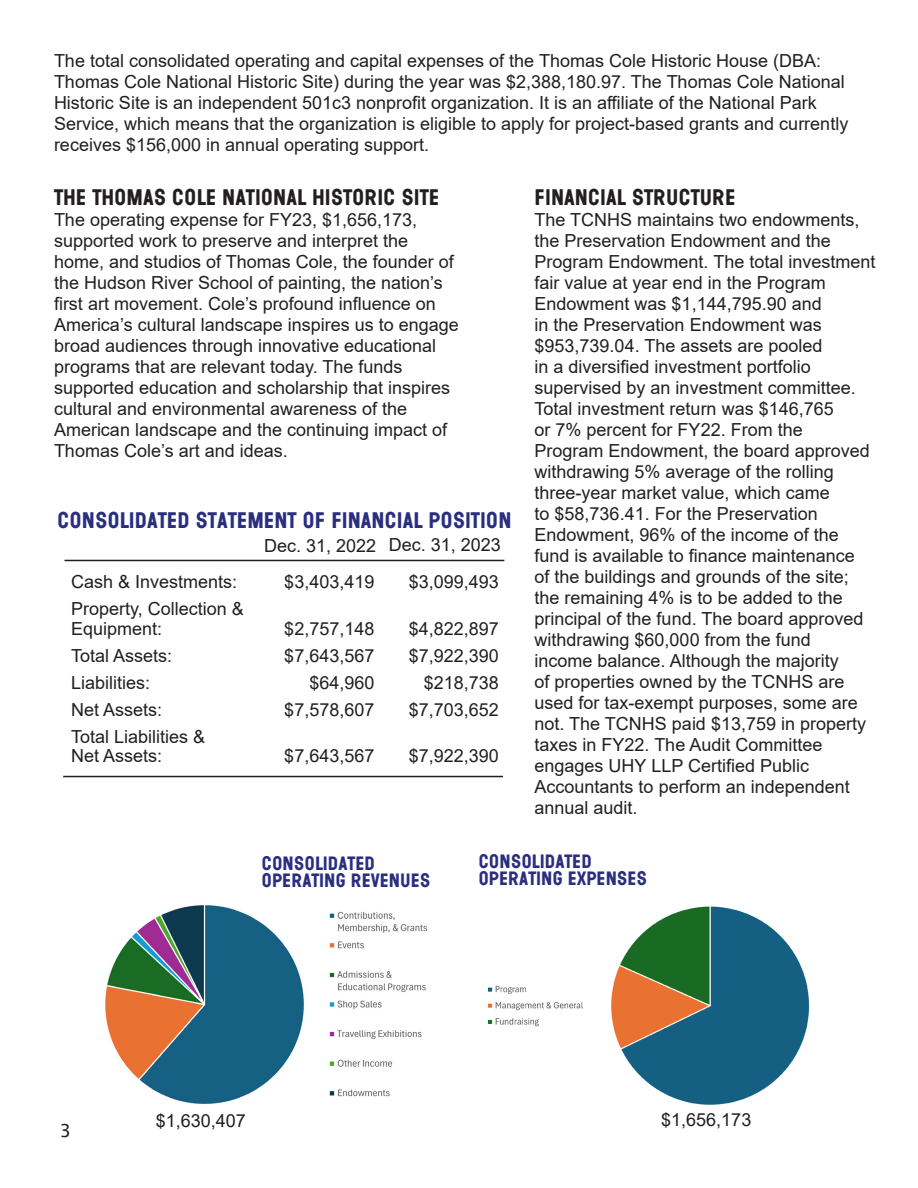
<style>
.page{position:relative;width:918px;height:1188px;background:#fff}
.page>*{position:absolute;margin:0;border:0;box-sizing:border-box;transform-origin:0 0}
.Image_Caption{font:21px "Wilma Base";color:#2a2e7f}
.Franklin{font:21px "Wilma Base";color:#231f20}
.Image_Caption-2{font:21px "Wilma Base";color:#231f20}
.Image_Caption-3{font:18px/21px "Arial";color:#231f20}
.Franklin-2{font:18px/21px "Arial";color:#231f20}
.Image_Caption-4{font:18px "Wilma Base";color:#2a2e7f}
.Image_Caption-5{font:18px "Lucida Sans";color:#231f20}
</style>
<div class="page">
<hr style="left:65px;top:560px;width:439px;height:1px;background:#231f20">
<hr style="left:63px;top:776px;width:440px;height:1px;background:#231f20">
<img style="left:105px;top:905px;width:323px;height:199px">
<img style="left:487px;top:906px;width:323px;height:199px">
<p class="Franklin-2" style="left:54px;top:50px;width:796px">The total consolidated operating and capital expenses of the Thomas Cole Historic House (DBA:<br>Thomas Cole National Historic Site) during the year was $2,388,180.97. The Thomas Cole National Historic Site is an independent 501c3 nonprofit organization. It is an affiliate of the National Park Service, which means that the organization is eligible to apply for project-based grants and currently receives $156,000 in annual operating support.</p>
<p class="Franklin" style="left:54px;top:184px;width:387px">THE THOMAS COLE NATIONAL HISTORIC SITE</p>
<p class="Franklin-2" style="left:54px;top:209px;width:406px">The operating expense for FY23, $1,656,173, supported work to preserve and interpret the home, and studios of Thomas Cole, the founder of the Hudson River School of painting, the nation’s first art movement. Cole’s profound influence on America’s cultural landscape inspires us to engage broad audiences through innovative educational programs that are relevant today. The funds supported education and scholarship that inspires cultural and environmental awareness of the American landscape and the continuing impact of Thomas Cole’s art and ideas.</p>
<p class="Image_Caption" style="left:57px;top:507px;width:456px">CONSOLIDATED STATEMENT OF FINANCIAL POSITION</p>
<p class="Image_Caption-3" style="left:264px;top:535px;width:114px">Dec. 31, 2022</p>
<p class="Image_Caption-3" style="left:389px;top:534px;width:114px">Dec. 31, 2023</p>
<p class="Image_Caption-3" style="left:71px;top:571px;width:168px">Cash &amp; Investments:</p>
<p class="Image_Caption-3" style="left:71px;top:599px;width:174px;line-height:19.5px">Property, Collection &amp;<br>Equipment:</p>
<p class="Image_Caption-3" style="left:71px;top:645px;width:103px">Total Assets:</p>
<p class="Image_Caption-3" style="left:71px;top:672px;width:81px">Liabilities:</p>
<p class="Image_Caption-3" style="left:71px;top:699px;width:93px">Net Assets:</p>
<p class="Image_Caption-3" style="left:71px;top:726px;width:136px">Total Liabilities &amp;</p>
<p class="Image_Caption-3" style="left:71px;top:745px;width:93px">Net Assets:</p>
<p class="Image_Caption-3" style="left:284px;top:571px;width:92px">$3,403,419</p>
<p class="Image_Caption-3" style="left:284px;top:618px;width:92px">$2,757,148</p>
<p class="Image_Caption-3" style="left:284px;top:645px;width:92px">$7,643,567</p>
<p class="Image_Caption-3" style="left:309px;top:672px;width:67px">$64,960</p>
<p class="Image_Caption-3" style="left:284px;top:699px;width:92px">$7,578,607</p>
<p class="Image_Caption-3" style="left:284px;top:745px;width:92px">$7,643,567</p>
<p class="Image_Caption-3" style="left:409px;top:571px;width:92px">$3,099,493</p>
<p class="Image_Caption-3" style="left:409px;top:618px;width:92px">$4,822,897</p>
<p class="Image_Caption-3" style="left:409px;top:645px;width:92px">$7,922,390</p>
<p class="Image_Caption-3" style="left:424px;top:672px;width:77px">$218,738</p>
<p class="Image_Caption-3" style="left:409px;top:699px;width:92px">$7,703,652</p>
<p class="Image_Caption-3" style="left:409px;top:745px;width:92px">$7,922,390</p>
<p class="Image_Caption-2" style="left:535px;top:184px;width:202px">FINANCIAL STRUCTURE</p>
<p class="Image_Caption-3" style="left:535px;top:209px;width:342px">The TCNHS maintains two endowments, the Preservation Endowment and the Program Endowment. The total investment fair value at year end in the Program Endowment was $1,144,795.90 and<br>in the Preservation Endowment was $953,739.04. The assets are pooled<br>in a diversified investment portfolio supervised by an investment committee.<br>Total investment return was $146,765<br>or 7% percent for FY22. From the Program Endowment, the board approved withdrawing 5% average of the rolling three-year market value, which came<br>to $58,736.41. For the Preservation Endowment, 96% of the income of the fund is available to finance maintenance<br>of the buildings and grounds of the site; the remaining 4% is to be added to the principal of the fund. The board approved withdrawing $60,000 from the fund<br>income balance. Although the majority<br>of properties owned by the TCNHS are used for tax-exempt purposes, some are not. The TCNHS paid $13,759 in property taxes in FY22. The Audit Committee engages UHY LLP Certified Public Accountants to perform an independent annual audit.</p>
<p class="Image_Caption-4" style="left:261px;top:852px;width:115px">CONSOLIDATED</p>
<p class="Image_Caption-4" style="left:261px;top:869px;width:170px">OPERATING REVENUES</p>
<p class="Image_Caption-4" style="left:478px;top:850px;width:115px">CONSOLIDATED</p>
<p class="Image_Caption-4" style="left:478px;top:867px;width:170px">OPERATING EXPENSES</p>
<p class="Image_Caption-5" style="left:60px;top:1121px;width:13px">3</p>
<p class="Image_Caption-3" style="left:156px;top:1110px;width:92px">$1,630,407</p>
<p class="Image_Caption-3" style="left:661px;top:1109px;width:92px">$1,656,173</p>
</div>
